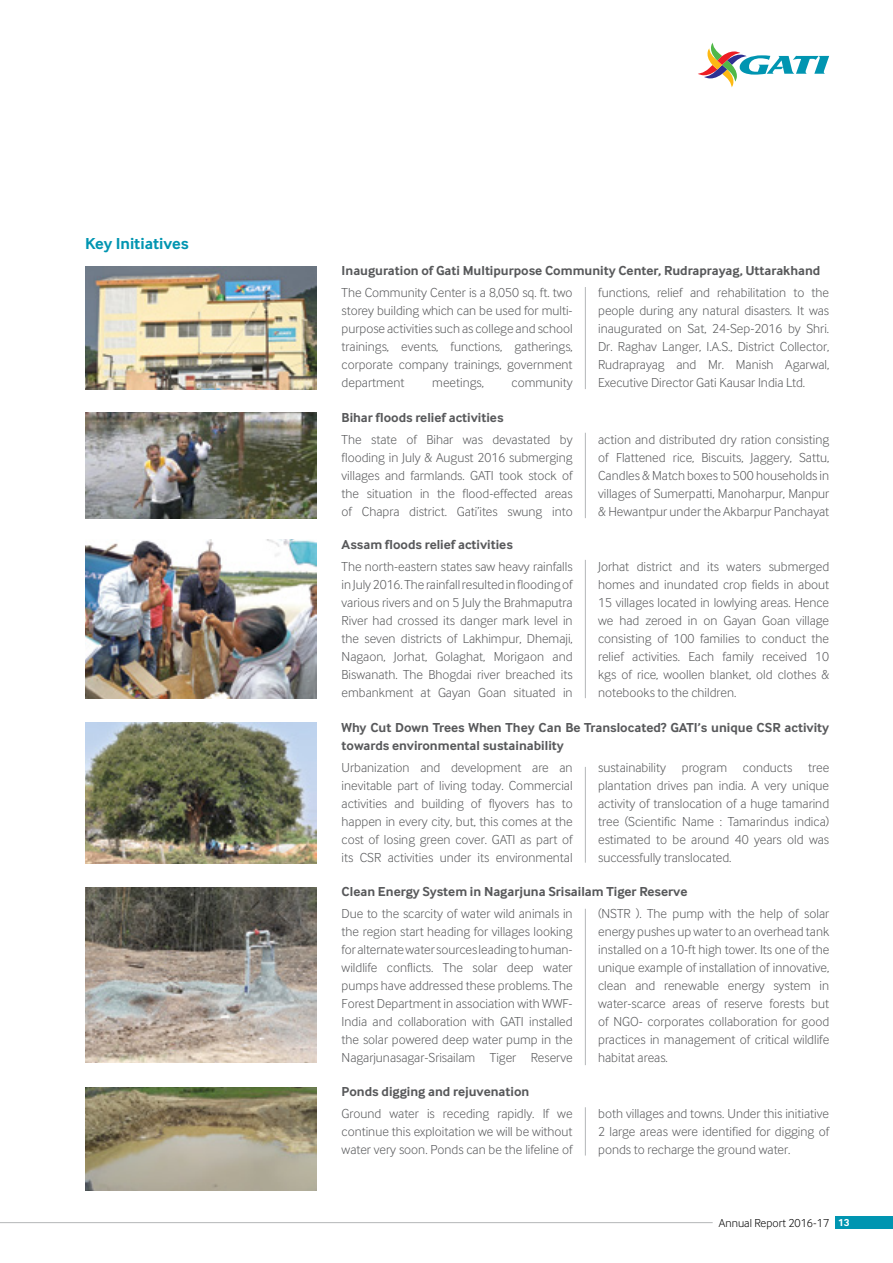
<style>
.page{position:relative;width:893px;height:1263px;background:#fff}
.page>*{position:absolute;margin:0;border:0;box-sizing:border-box;transform-origin:0 0}
.t1{font:700 16.5px "Inter Face";color:#0095b1}
.t2{font:300 13.5px/18px "Inter Face";color:#58595b;text-align:justify}
.t3{font:700 13.5px/18px "Inter Face";color:#58595b}
.t4{font:300 12px "Inter Face";color:#000}
.s1{font-weight:700;font-size:10.5px;color:#fff}
</style>
<div class="page">
<hr style="left:585px;top:287px;width:1px;height:102px;background:#bcbec0">
<hr style="left:585px;top:433px;width:1px;height:85px;background:#bcbec0">
<hr style="left:585px;top:1107px;width:1px;height:48px;background:#bcbec0">
<hr style="left:585px;top:560px;width:1px;height:138px;background:#bcbec0">
<hr style="left:585px;top:767px;width:1px;height:96px;background:#bcbec0">
<hr style="left:585px;top:909px;width:1px;height:156px;background:#bcbec0">
<img style="left:85px;top:266px;width:231px;height:123px">
<img style="left:85px;top:413px;width:231px;height:105px">
<img style="left:85px;top:1087px;width:231px;height:104px">
<img style="left:85px;top:540px;width:231px;height:158px">
<img style="left:85px;top:723px;width:231px;height:140px">
<img style="left:85px;top:887px;width:231px;height:175px">
<svg style="left:698px;top:43px;width:131px;height:44px"></svg>
<div style="left:835px;top:1216px;width:58px;height:13px;background:#0095b1"></div>
<hr style="left:0;top:1222px;width:713px;height:1px;background:#bcbec0">
<p class="t1" style="left:85px;top:234px;width:105px">Key Initiatives</p>
<p class="t3" style="left:342px;top:262px;width:480px">Inauguration of Gati Multipurpose Community Center, Rudraprayag, Uttarakhand</p>
<p class="t2" style="left:342px;top:284px;width:233px">The Community Center is a 8,050 sq. ft. two storey building which can be used for multi&shy;purpose activities such as college and school trainings, events, functions, gatherings, corporate company trainings, government department</p>
<p class="t2" style="left:598px;top:284px;width:233px">functions, relief and rehabilitation to the people during any natural disasters. It was inaugurated on Sat, 24-Sep-2016 by Shri.<br>Dr. Raghav Langer, I.A.S., District Collector, Rudraprayag and Mr. Manish Agarwal, Executive Director Gati Kausar India Ltd.</p>
<p class="t2" style="left:432px;top:374px;width:53px">meetings,</p>
<p class="t2" style="left:512px;top:374px;width:63px">community</p>
<p class="t3" style="left:342px;top:408px;width:163px">Bihar floods relief activities</p>
<p class="t2" style="left:342px;top:430px;width:233px">The state of Bihar was devastated by flooding in July &amp; August 2016 submerging villages and farmlands. GATI took stock of the situation in the flood-effected areas of Chapra district. Gati’ites swung into</p>
<p class="t2" style="left:598px;top:430px;width:233px">action and distributed dry ration consisting of Flattened rice, Biscuits, Jaggery, Sattu, Candles &amp; Match boxes to 500 households in villages of Sumerpatti, Manoharpur, Manpur &amp; Hewantpur under the Akbarpur Panchayat</p>
<p class="t3" style="left:342px;top:535px;width:173px">Assam floods relief activities</p>
<p class="t2" style="left:342px;top:557px;width:233px">The north-eastern states saw heavy rainfalls in July 2016. The rainfall resulted in flooding of various rivers and on 5 July the Brahmaputra River had crossed its danger mark level in the seven districts of Lakhimpur, Dhemaji, Nagaon, Jorhat, Golaghat, Morigaon and Biswanath. The Bhogdai river breached its embankment at Gayan Goan situated in</p>
<p class="t2" style="left:598px;top:557px;width:233px">Jorhat district and its waters submerged homes and inundated crop fields in about 15 villages located in lowlying areas. Hence we had zeroed in on Gayan Goan village consisting of 100 families to conduct the relief activities. Each family received 10 kgs of rice, woollen blanket, old clothes &amp; notebooks to the children.</p>
<p class="t3" style="left:342px;top:718px;width:489px">Why Cut Down Trees When They Can Be Translocated? GATI’s unique CSR activity towards environmental sustainability</p>
<p class="t2" style="left:342px;top:758px;width:233px">Urbanization and development are an inevitable part of living today. Commercial activities and building of flyovers has to happen in every city, but, this comes at the cost of losing green cover. GATI as part of its CSR activities under its environmental</p>
<p class="t2" style="left:598px;top:758px;width:233px">sustainability program conducts tree plantation drives pan india. A very unique activity of translocation of a huge tamarind tree (Scientific Name : Tamarindus indica) estimated to be around 40 years old was successfully translocated.</p>
<p class="t3" style="left:342px;top:882px;width:347px">Clean Energy System in Nagarjuna Srisailam Tiger Reserve</p>
<p class="t2" style="left:342px;top:905px;width:233px">Due to the scarcity of water wild animals in the region start heading for villages looking for alternate water sources leading to human&shy;wildlife conflicts. The solar deep water pumps have addressed these problems. The Forest Department in association with WWF-India and collaboration with GATI installed the solar powered deep water pump in the Nagarjunasagar-Srisailam Tiger Reserve</p>
<p class="t2" style="left:598px;top:904px;width:233px">(NSTR ). The pump with the help of solar energy pushes up water to an overhead tank installed on a 10-ft high tower. Its one of the unique example of installation of innovative, clean and renewable energy system in water-scarce areas of reserve forests but of NGO- corporates collaboration for good practices in management of critical wildlife habitat areas.</p>
<p class="t3" style="left:342px;top:1083px;width:189px">Ponds digging and rejuvenation</p>
<p class="t2" style="left:342px;top:1105px;width:233px">Ground water is receding rapidly. If we continue this exploitation we will be without water very soon. Ponds can be the lifeline of</p>
<p class="t2" style="left:598px;top:1105px;width:233px">both villages and towns. Under this initiative 2 large areas were identified for digging of ponds to recharge the ground water.</p>
<p class="t4" style="left:719px;top:1216px;width:132px">Annual Report 2016-17 <span class="s1">13</span></p>
</div>
